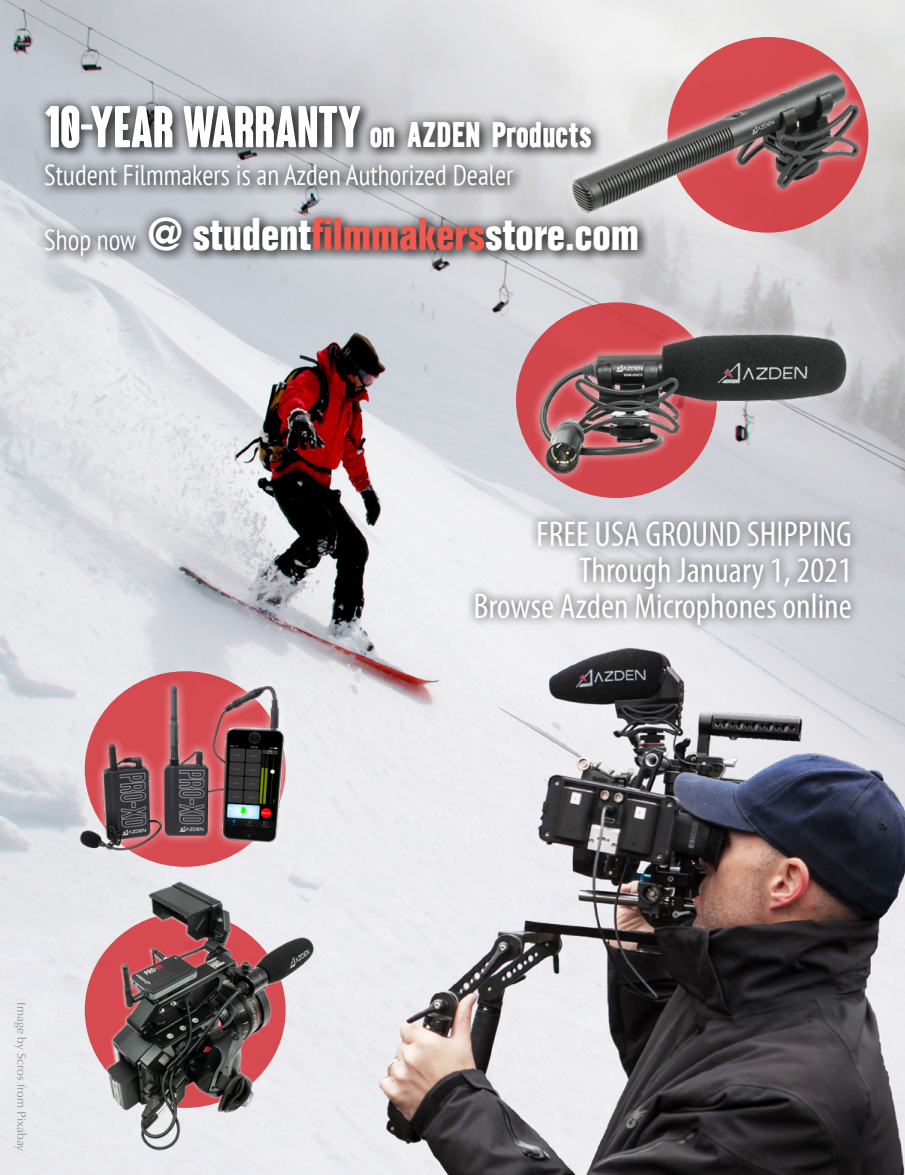
<style>
.page{position:relative;width:905px;height:1175px;background:#fff}
.page>*{position:absolute;margin:0;border:0;box-sizing:border-box;transform-origin:0 0}
.t1{font:700 condensed 57.3px "Coluna Rounded";color:#fff;scale:.94 1}
.t2{font:700 condensed 45px "Folio";color:#fff}
.t3{font:condensed 36px/36px "Myriad Pro";color:#fff;text-align:right}
.t4{font:condensed 28.65px "PT Sans";color:#fff;scale:.94 1}
.t5{font:12px "Optima";color:#939598}
.s1{font-family:"Hallo Euroboy";font-weight:400;font-stretch:normal;font-size:38.1px}
.s2{font-family:"PT Sans";font-weight:400;font-size:28.65px}
.s3{color:#f15b4f}
</style>
<div class="page">
<img style="left:0;top:0;width:904px;height:1174px">
<div style="left:466px;top:511px;width:394px;height:123px;background:#000;opacity:.75"></div>
<div style="left:34px;top:94px;width:615px;height:172px;background:#000;opacity:.75"></div>
<div style="left:667px;top:37px;width:201px;height:196px;background:#d64a4f;border-radius:50%"></div>
<div style="left:516px;top:302px;width:201px;height:196px;background:#d2464d;border-radius:50%"></div>
<img style="left:527px;top:316px;width:328px;height:165px">
<div style="left:72px;top:677px;width:222px;height:181px;background:#fff;opacity:.75"></div>
<img style="left:74px;top:686px;width:222px;height:165px">
<img style="left:96px;top:880px;width:222px;height:271px">
<img style="left:561px;top:65px;width:306px;height:165px">
<h1 class="t1" style="left:44px;top:96px;width:584px">10-YEAR WARRANTY <span class="s1">on AZDEN Products</span></h1>
<p class="t4" style="left:44px;top:157px;width:501px">Student Filmmakers is an Azden Authorized Dealer</p>
<p class="t2" style="left:44px;top:209px;width:596px"><span class="s2">Shop now</span> @ student<span class="s3">filmmakers</span>store.com</p>
<p class="t3" style="left:473px;top:515px;width:380px">FREE USA GROUND SHIPPING<br>Through January 1, 2021<br>Browse Azden Microphones online</p>
<p class="t5" style="left:29px;top:1002px;width:150px;rotate:90deg">Image by Scros from Pixabay</p>
</div>
